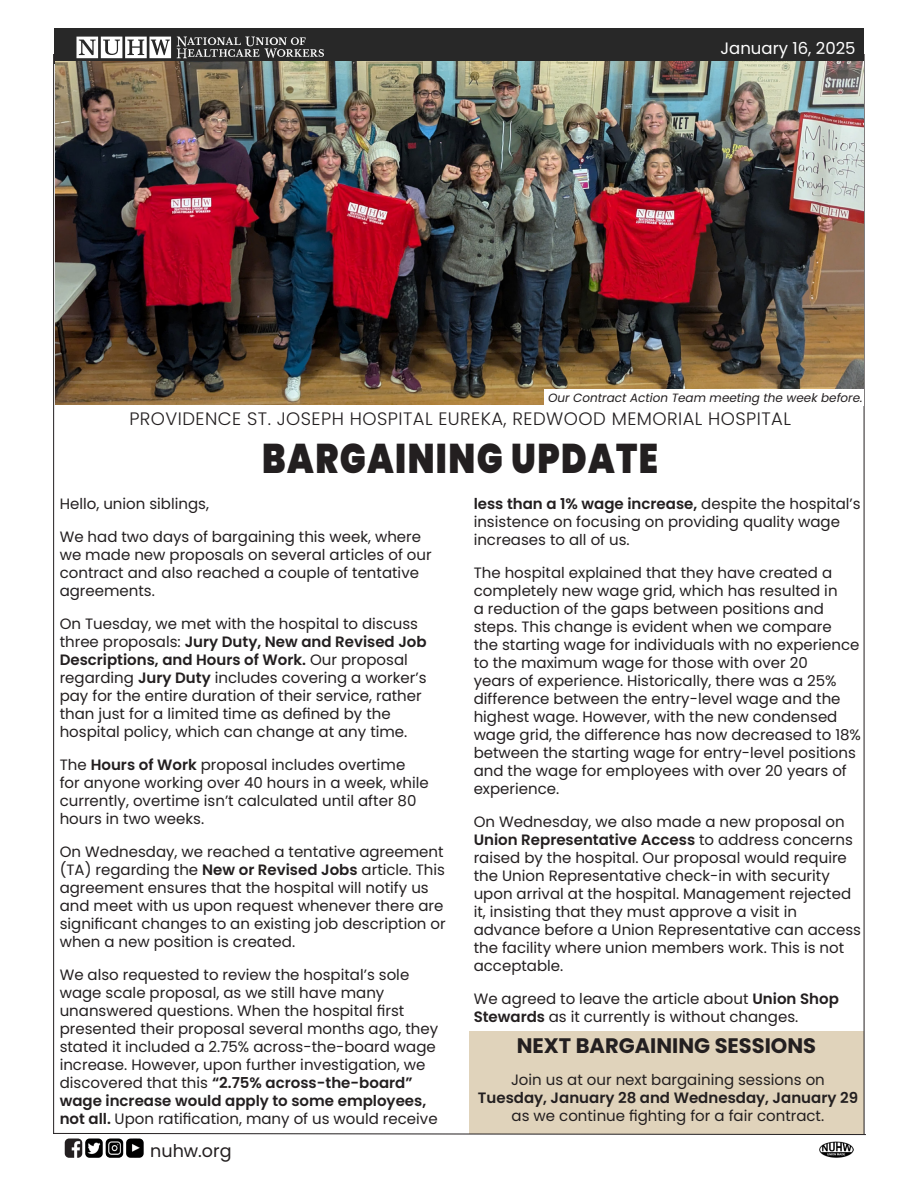
<style>
.page{position:relative;width:918px;height:1188px;background:#fff}
.page>*{position:absolute;margin:0;border:0;box-sizing:border-box;transform-origin:0 0}
.t1{font:900 41.4px "Poppins";letter-spacing:.04em;color:#231f20;scale:.83 1}
.t2{font:700 21px "Poppins";color:#231f20}
.t3{font:300 18px "Poppins";letter-spacing:.025em;color:#231f20}
.t4{font:17.55px "Poppins";color:#231f20}
.t5{font:16.5px "Poppins";color:#fff}
.t6{font:15px/18px "Poppins";color:#231f20}
.t7{font:italic 12px "Poppins";color:#231f20}
.s1{font-weight:600}
</style>
<div class="page">
<img style="left:65px;top:1138px;width:17px;height:20px">
<img style="left:85px;top:1138px;width:18px;height:20px">
<img style="left:106px;top:1138px;width:17px;height:20px">
<img style="left:126px;top:1138px;width:18px;height:20px">
<img style="left:819px;top:1141px;width:34px;height:17px">
<div style="left:54px;top:28px;width:810px;height:36px;background:#282828"></div>
<svg style="left:177px;top:37px;width:147px;height:21px"></svg>
<svg style="left:77px;top:37px;width:94px;height:21px"></svg>
<div style="left:469px;top:1031px;width:395px;height:103px;background:#e0d3bb"></div>
<hr style="left:53px;top:54px;width:1px;height:1080px;background:#231f20">
<svg style="left:54px;top:1133px;width:812px;height:2px;background:#8a8682"></svg>
<hr style="left:864px;top:54px;width:1px;height:1080px;background:#231f20">
<img style="left:55px;top:62px;width:809px;height:343px">
<div style="left:544px;top:389px;width:320px;height:17px;background:#fff"></div>
<p class="t5" style="left:721px;top:39px;width:137px">January 16, 2025</p>
<p class="t7" style="left:548px;top:391px;width:316px">Our Contract Action Team meeting the week before.</p>
<p class="t3" style="left:129px;top:408px;width:663px">PROVIDENCE ST. JOSEPH HOSPITAL EUREKA, REDWOOD MEMORIAL HOSPITAL</p>
<p class="t1" style="left:262px;top:434px;width:478px">BARGAINING UPDATE</p>
<p class="t6" style="left:60px;top:495px;width:151px">Hello, union siblings,</p>
<p class="t6" style="left:60px;top:528px;width:374px">We had two days of bargaining this week, where we made new proposals on several articles of our contract and also reached a couple of tentative agreements.</p>
<p class="t6" style="left:60px;top:615px;width:368px">On Tuesday, we met with the hospital to discuss three proposals: <span class="s1">Jury Duty, New and Revised Job Descriptions, and Hours of Work.</span> Our proposal regarding <span class="s1">Jury Duty</span> includes covering a worker’s pay for the entire duration of their service, rather than just for a limited time as defined by the hospital policy, which can change at any time.</p>
<p class="t6" style="left:60px;top:756px;width:371px">The <span class="s1">Hours of Work</span> proposal includes overtime for anyone working over 40 hours in a week, while currently, overtime isn’t calculated until after 80 hours in two weeks.</p>
<p class="t6" style="left:60px;top:843px;width:388px">On Wednesday, we reached a tentative agreement (TA) regarding the <span class="s1">New or Revised Jobs</span> article. This agreement ensures that the hospital will notify us and meet with us upon request whenever there are significant changes to an existing job description or when a new position is created.</p>
<p class="t6" style="left:60px;top:966px;width:380px">We also requested to review the hospital’s sole wage scale proposal, as we still have many unanswered questions. When the hospital first presented their proposal several months ago, they stated it included a 2.75% across-the-board wage increase. However, upon further investigation, we discovered that this <span class="s1">“2.75% across-the-board” wage increase would apply to some employees, not all.</span> Upon ratification, many of us would receive</p>
<p class="t6" style="left:474px;top:495px;width:389px"><span class="s1">less than a 1% wage increase,</span> despite the hospital’s insistence on focusing on providing quality wage increases to all of us.</p>
<p class="t6" style="left:474px;top:564px;width:389px">The hospital explained that they have created a completely new wage grid, which has resulted in<br>a reduction of the gaps between positions and steps. This change is evident when we compare<br>the starting wage for individuals with no experience to the maximum wage for those with over 20<br>years of experience. Historically, there was a 25% difference between the entry-level wage and the highest wage. However, with the new condensed wage grid, the difference has now decreased to 18% between the starting wage for entry-level positions and the wage for employees with over 20 years of experience.</p>
<p class="t6" style="left:474px;top:813px;width:389px">On Wednesday, we also made a new proposal on <span class="s1">Union Representative Access</span> to address concerns raised by the hospital. Our proposal would require the Union Representative check-in with security upon arrival at the hospital. Management rejected it, insisting that they must approve a visit in advance before a Union Representative can access the facility where union members work. This is not acceptable.</p>
<p class="t6" style="left:474px;top:990px;width:367px">We agreed to leave the article about <span class="s1">Union Shop<br>Stewards</span> as it currently is without changes.</p>
<p class="t2" style="left:517px;top:1034px;width:301px">NEXT BARGAINING SESSIONS</p>
<p class="t6" style="left:478px;top:1071px;width:382px;text-align:center">Join us at our next bargaining sessions on<br><span class="s1">Tuesday, January 28 and Wednesday, January 29 </span>as we continue fighting for a fair contract.</p>
<p class="t4" style="left:150px;top:1141px;width:83px">nuhw.org</p>
</div>
